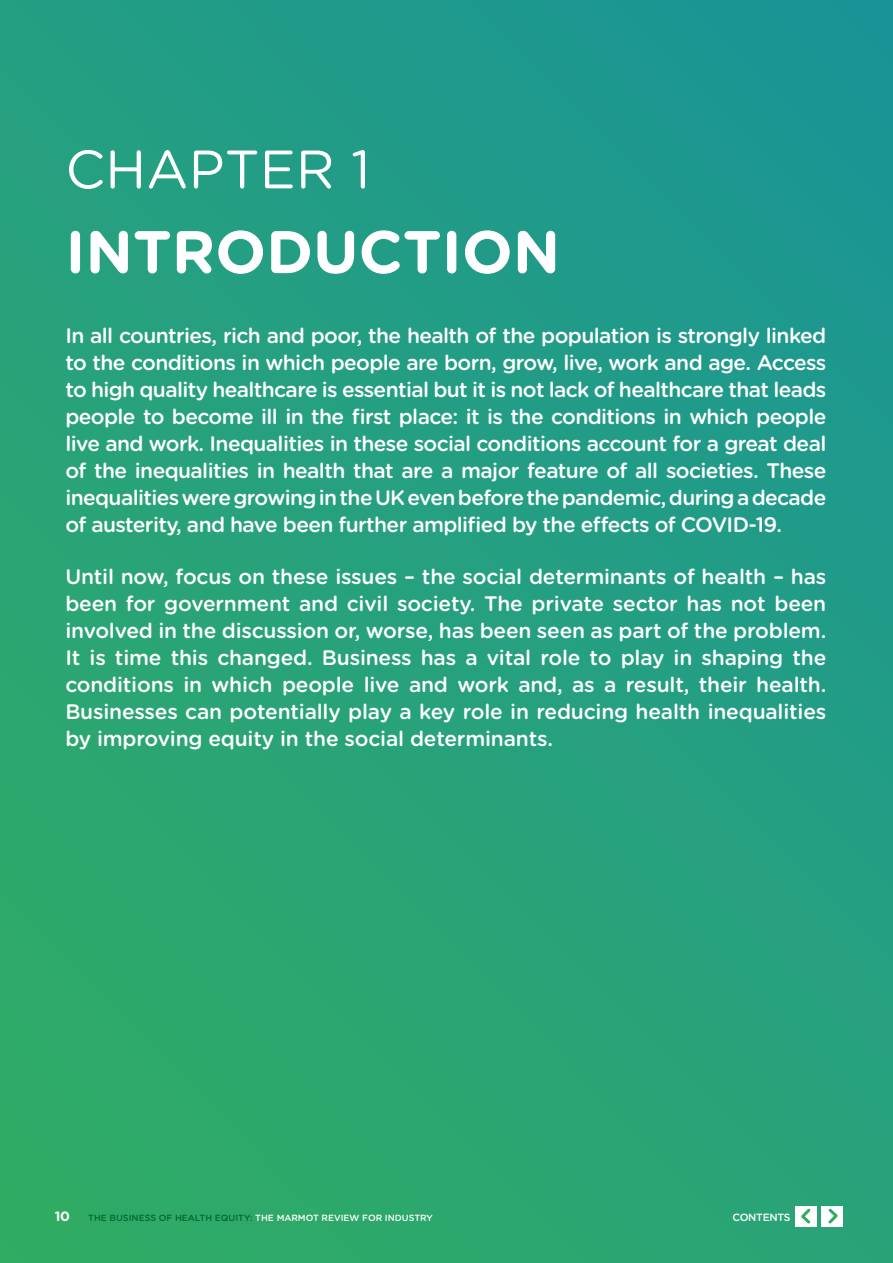
<style>
.page{position:relative;width:893px;height:1263px;background:#fff}
.page>*{position:absolute;margin:0;border:0;box-sizing:border-box;transform-origin:0 0}
.t1{font:700 60px "Gotham Rounded";color:#fff}
.t2{font:54px "Gotham Rounded";color:#fff}
.t3{font:500 21px/27px "Gotham Rounded";letter-spacing:-.03em;color:#fff;text-align:justify}
.t4{font:700 13.5px "Gotham Rounded";color:#fff}
.t5{font:500 10.5px "Gotham Rounded";letter-spacing:-.03em;color:#fff}
.t6{font:500 9px "Gotham Rounded";color:#046734}
.s1{color:#fff}
</style>
<div class="page">
<div style="left:0;top:0;width:893px;height:1263px;background:linear-gradient(to bottom,#1f998d,#2da86d)"></div>
<div style="left:45px;top:1200px;width:35px;height:34px;background:#30ac62;border-radius:50%"></div>
<div style="left:796px;top:1206px;width:21px;height:20px;background:#fff"></div>
<svg style="left:801px;top:1208px;width:10px;height:16px"></svg>
<div style="left:822px;top:1206px;width:21px;height:20px;background:#fff"></div>
<svg style="left:828px;top:1208px;width:10px;height:16px"></svg>
<h2 class="t2" style="left:65px;top:132px;width:307px">CHAPTER 1</h2>
<h1 class="t1" style="left:65px;top:208px;width:496px">INTRODUCTION</h1>
<p class="t3" style="left:65px;top:321px;width:763px">In all countries, rich and poor, the health of the population is strongly linked to the conditions in which people are born, grow, live, work and age. Access to high quality healthcare is essential but it is not lack of healthcare that leads people to become ill in the first place: it is the conditions in which people live and work. Inequalities in these social conditions account for a great deal of the inequalities in health that are a major feature of all societies. These inequalities were growing in the UK even before the pandemic, during a decade of austerity, and have been further amplified by the effects of COVID-19.</p>
<p class="t3" style="left:65px;top:562px;width:763px">Until now, focus on these issues – the social determinants of health – has been for government and civil society. The private sector has not been involved in the discussion or, worse, has been seen as part of the problem.<br>It is time this changed. Business has a vital role to play in shaping the conditions in which people live and work and, as a result, their health.<br>Businesses can potentially play a key role in reducing health inequalities by improving equity in the social determinants.</p>
<p class="t4" style="left:55px;top:1206px;width:17px">10</p>
<p class="t6" style="left:88px;top:1211px;width:346px">THE BUSINESS OF HEALTH EQUITY: <span class="s1">THE MARMOT REVIEW FOR INDUSTRY</span></p>
<p class="t5" style="left:732px;top:1209px;width:60px">CONTENTS</p>
</div>
